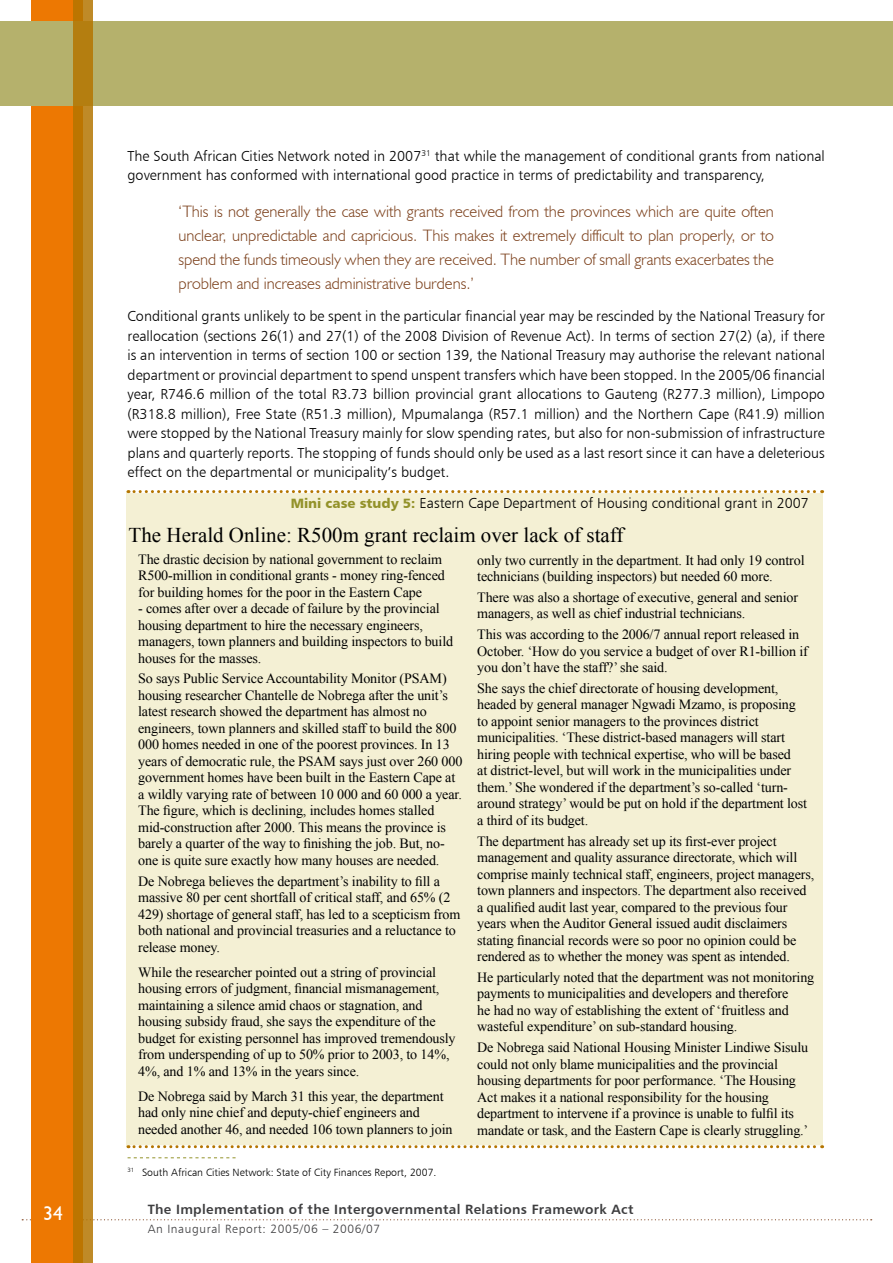
<style>
.page{position:relative;width:893px;height:1263px;background:#fff}
.page>*{position:absolute;margin:0;border:0;box-sizing:border-box;transform-origin:0 0}
.t1{font:21px "Times New Roman";color:#000}
.t2{font:19.65px "Humanist 521 BT";color:#fff}
.t3{font:300 16.5px/24px "Humanist 521 BT";color:#7b3f1a;text-align:justify}
.t4{font:14.4px/19.5px "Humanist 777 BT Light B";color:#000}
.t5{font:14.1px/16.5px "Times New Roman";letter-spacing:-.01em;color:#000}
.t6{font:13.5px "Humanist 777 BT Bold B";letter-spacing:.025em;color:#3e3e40}
.t7{font:12px "Humanist 777 BT Light B";letter-spacing:.05em;color:#3e3e40}
.t8{font:10.5px "Humanist 777 BT Light B";color:#000}
.s1{font-family:"Humanist 777 BT Black B";font-size:13.5px;color:#93922a}
</style>
<div class="page">
<svg style="left:22px;top:1219px;width:850px;height:1px"></svg>
<div style="left:31px;top:0;width:51px;height:1263px;background:#ed7802"></div>
<div style="left:0;top:21px;width:893px;height:84px;background:#b5b16c"></div>
<svg style="left:73px;top:0;width:19px;height:1263px"></svg>
<hr style="left:892px;top:1199px;width:1px;height:42px;background:#b5b16c">
<div style="left:126px;top:492px;width:697px;height:655px;background:#f4f0d4"></div>
<svg style="left:128px;top:490px;width:695px;height:3px"></svg>
<svg style="left:128px;top:1145px;width:695px;height:3px"></svg>
<svg style="left:128px;top:1157px;width:108px;height:1px"></svg>
<h2 class="t2" style="left:43px;top:1202px;width:21px">34</h2>
<p class="t4" style="left:128px;top:146px;width:699px">The South African Cities Network noted in 2007<sup>31</sup> that while the management of conditional grants from national government has conformed with international good practice in terms of predictability and transparency,</p>
<p class="t3" style="left:179px;top:199px;width:597px">‘This is not generally the case with grants received from the provinces which are quite often unclear, unpredictable and capricious. This makes it extremely difficult to plan properly, or to spend the funds timeously when they are received. The number of small grants exacerbates the problem and increases administrative burdens.’</p>
<p class="t4" style="left:128px;top:306px;width:699px;text-align:justify">Conditional grants unlikely to be spent in the particular financial year may be rescinded by the National Treasury for reallocation (sections 26(1) and 27(1) of the 2008 Division of Revenue Act). In terms of section 27(2) (a), if there is an intervention in terms of section 100 or section 139, the National Treasury may authorise the relevant national department or provincial department to spend unspent transfers which have been stopped. In the 2005/06 financial year, R746.6 million of the total R3.73 billion provincial grant allocations to Gauteng (R277.3 million), Limpopo (R318.8 million), Free State (R51.3 million), Mpumalanga (R57.1 million) and the Northern Cape (R41.9) million were stopped by the National Treasury mainly for slow spending rates, but also for non-submission of infrastructure plans and quarterly reports. The stopping of funds should only be used as a last resort since it can have a deleterious effect on the departmental or municipality’s budget.</p>
<p class="t4" style="left:291px;top:493px;width:520px"><span class="s1">Mini case study 5:</span> Eastern Cape Department of Housing conditional grant in 2007</p>
<h1 class="t1" style="left:129px;top:521px;width:496px">The Herald Online: R500m grant reclaim over lack of staff</h1>
<p class="t5" style="left:138px;top:550px;width:308px">The drastic decision by national government to reclaim<br>R500-million in conditional grants - money ring-fenced for building homes for the poor in the Eastern Cape</p>
<p class="t5" style="left:138px;top:600px;width:316px">- comes after over a decade of failure by the provincial housing department to hire the necessary engineers, managers, town planners and building inspectors to build houses for the masses.</p>
<p class="t5" style="left:138px;top:670px;width:326px">So says Public Service Accountability Monitor (PSAM) housing researcher Chantelle de Nobrega after the unit’s latest research showed the department has almost no engineers, town planners and skilled staff to build the 800<br>000 homes needed in one of the poorest provinces. In 13 years of democratic rule, the PSAM says just over 260 000 government homes have been built in the Eastern Cape at a wildly varying rate of between 10 000 and 60 000 a year.<br>The figure, which is declining, includes homes stalled mid-construction after 2000. This means the province is barely a quarter of the way to finishing the job. But, no&shy;one is quite sure exactly how many houses are needed.</p>
<p class="t5" style="left:138px;top:872px;width:324px">De Nobrega believes the department’s inability to fill a massive 80 per cent shortfall of critical staff, and 65% (2<br>429) shortage of general staff, has led to a scepticism from both national and provincial treasuries and a reluctance to release money.</p>
<p class="t5" style="left:138px;top:963px;width:319px">While the researcher pointed out a string of provincial housing errors of judgment, financial mismanagement, maintaining a silence amid chaos or stagnation, and housing subsidy fraud, she says the expenditure of the budget for existing personnel has improved tremendously from underspending of up to 50% prior to 2003, to 14%, 4%, and 1% and 13% in the years since.</p>
<p class="t5" style="left:138px;top:1087px;width:316px">De Nobrega said by March 31 this year, the department had only nine chief and deputy-chief engineers and needed another 46, and needed 106 town planners to join</p>
<p class="t5" style="left:477px;top:551px;width:329px">only two currently in the department. It had only 19 control technicians (building inspectors) but needed 60 more.</p>
<p class="t5" style="left:477px;top:589px;width:322px">There was also a shortage of executive, general and senior managers, as well as chief industrial technicians.</p>
<p class="t5" style="left:477px;top:626px;width:332px">This was according to the 2006/7 annual report released in<br>October. ‘How do you service a budget of over R1-billion if you don’t have the staff?’ she said.</p>
<p class="t5" style="left:477px;top:680px;width:331px">She says the chief directorate of housing development, headed by general manager Ngwadi Mzamo, is proposing to appoint senior managers to the provinces district municipalities. ‘These district-based managers will start hiring people with technical expertise, who will be based<br>at district-level, but will work in the municipalities under them.’ She wondered if the department’s so-called ‘turn&shy;around strategy’ would be put on hold if the department lost a third of its budget.</p>
<p class="t5" style="left:477px;top:832px;width:339px">The department has already set up its first-ever project management and quality assurance directorate, which will comprise mainly technical staff, engineers, project managers, town planners and inspectors. The department also received a qualified audit last year, compared to the previous four years when the Auditor General issued audit disclaimers stating financial records were so poor no opinion could be rendered as to whether the money was spent as intended.</p>
<p class="t5" style="left:477px;top:969px;width:339px">He particularly noted that the department was not monitoring payments to municipalities and developers and therefore<br>he had no way of establishing the extent of ‘fruitless and wasteful expenditure’ on sub-standard housing.</p>
<p class="t5" style="left:477px;top:1039px;width:333px">De Nobrega said National Housing Minister Lindiwe Sisulu could not only blame municipalities and the provincial housing departments for poor performance. ‘The Housing Act makes it a national responsibility for the housing department to intervene if a province is unable to fulfil its mandate or task, and the Eastern Cape is clearly struggling.’</p>
<p class="t8" style="left:128px;top:1166px;width:310px"><sup>31</sup> South African Cities Network: State of City Finances Report, 2007.</p>
<p class="t6" style="left:148px;top:1200px;width:487px">The Implementation of the Intergovernmental Relations Framework Act</p>
<p class="t7" style="left:148px;top:1221px;width:234px">An Inaugural Report: 2005/06 – 2006/07</p>
</div>
